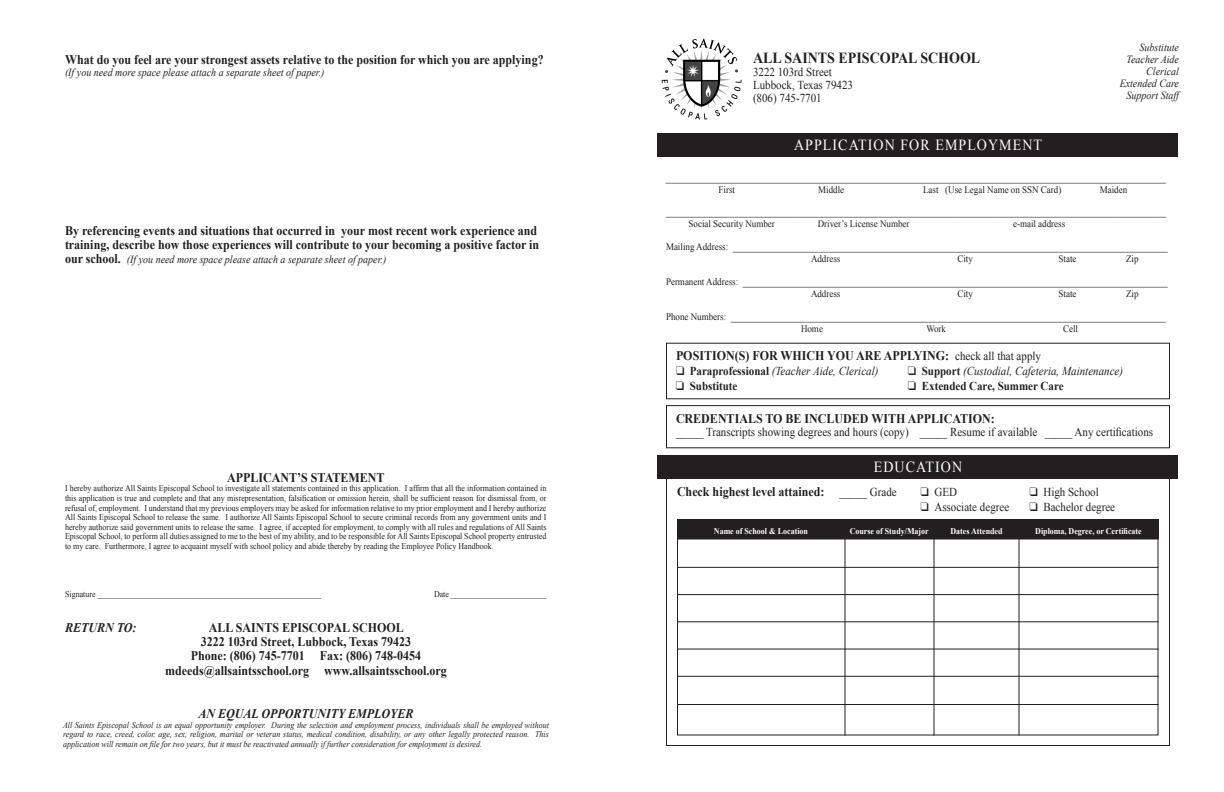
<style>
.page{position:relative;width:1224px;height:792px;background:#fff}
.page>*{position:absolute;margin:0;border:0;box-sizing:border-box;transform-origin:0 0}
.t1{font:15.4px "Times New Roman";letter-spacing:.075em;color:#fff;scale:.91 1}
.t2{font:700 15.4px "Times New Roman";color:#231f20;scale:.91 1}
.t3{font:700 13.2px/14.4px "Times New Roman";color:#231f20;scale:.91 1}
.t4{font:italic 700 13.2px "Times New Roman";color:#231f20;scale:.91 1}
.t5{font:12.1px/13.2px "Times New Roman";color:#231f20;scale:.91 1}
.t6{font:italic 12.1px "Times New Roman";color:#231f20;scale:.91 1}
.t7{font:700 12.1px "Times New Roman";color:#231f20;scale:.91 1}
.t8{font:11px "Times New Roman";color:#231f20;scale:.91 1}
.t9{font:italic 11px/12px "Times New Roman";color:#231f20;text-align:right;scale:.91 1}
.t10{font:9.9px "Times New Roman";color:#231f20;scale:.91 1}
.t11{font:8.8px/9.6px "Times New Roman";color:#231f20;text-align:justify;scale:.91 1}
.t12{font:italic 8.8px/9.6px "Times New Roman";color:#231f20;text-align:justify;scale:.91 1}
.t13{font:700 8.8px "Times New Roman";color:#fff;scale:.91 1}
.s1{font-weight:700;font-style:normal;font-size:13.2px}
.s2{font-size:9.9px}
.s3{font-weight:400;font-size:12.1px}
.s4{font-weight:700;font-style:normal}
</style>
<div class="page">
<img style="left:661px;top:38px;width:81px;height:82px">
<div style="left:658px;top:133px;width:520px;height:23px;background:#231f20"></div>
<div style="left:658px;top:455px;width:520px;height:24px;background:#231f20"></div>
<div style="left:677px;top:519px;width:481px;height:20px;background:#231f20"></div>
<div style="left:666px;top:405px;width:504px;height:43px;border:1px solid #231f20"></div>
<div style="left:666px;top:476px;width:504px;height:270px;border:1px solid #231f20"></div>
<div style="left:677px;top:519px;width:481px;height:217px;border:1px solid #231f20"></div>
<hr style="left:677px;top:538px;width:481px;height:1px;background:#231f20">
<hr style="left:845px;top:528px;width:1px;height:208px;background:#231f20">
<hr style="left:934px;top:528px;width:1px;height:208px;background:#231f20">
<hr style="left:1019px;top:528px;width:1px;height:208px;background:#231f20">
<hr style="left:677px;top:567px;width:481px;height:1px;background:#231f20">
<hr style="left:677px;top:594px;width:481px;height:1px;background:#231f20">
<hr style="left:677px;top:621px;width:481px;height:1px;background:#231f20">
<hr style="left:677px;top:649px;width:481px;height:1px;background:#231f20">
<hr style="left:677px;top:676px;width:481px;height:1px;background:#231f20">
<hr style="left:677px;top:704px;width:481px;height:1px;background:#231f20">
<h2 class="t3" style="left:65px;top:52px;width:528px">What do you feel are your strongest assets relative to the position for which you are applying?</h2>
<p class="t9" style="left:65px;top:66px;width:287px">(If you need more space please attach a separate sheet of paper.)</p>
<h2 class="t3" style="left:65px;top:223px;width:523px">By referencing events and situations that occurred in your most recent work experience and training, describe how those experiences will contribute to your becoming a positive factor in</h2>
<p class="t9" style="left:65px;top:253px;width:355px"><span class="s1">our school.</span> (If you need more space please attach a separate sheet of paper.)</p>
<h2 class="t3" style="left:227px;top:470px;width:174px">APPLICANT’S STATEMENT</h2>
<p class="t11" style="left:65px;top:483px;width:531px">I hereby authorize All Saints Episcopal School to investigate all statements contained in this application. I affirm that all the information contained in this application is true and complete and that any misrepresentation, falsification or omission herein, shall be sufficient reason for dismissal from, or refusal of, employment. I understand that my previous employers may be asked for information relative to my prior employment and I hereby authorize All Saints Episcopal School to release the same. I authorize All Saints Episcopal School to secure criminal records from any government units and I hereby authorize said government units to release the same. I agree, if accepted for employment, to comply with all rules and regulations of All Saints Episcopal School, to perform all duties assigned to me to the best of my ability, and to be responsible for All Saints Episcopal School property entrusted to my care. Furthermore, I agree to acquaint myself with school policy and abide thereby by reading the Employee Policy Handbook.</p>
<p class="t11" style="left:65px;top:589px;width:284px">Signature ________________________________________________________</p>
<p class="t11" style="left:434px;top:589px;width:125px">Date ________________________</p>
<h2 class="t4" style="left:65px;top:618px;width:80px">RETURN TO:</h2>
<h2 class="t3" style="left:165px;top:620px;width:311px;text-align:center">ALL SAINTS EPISCOPAL SCHOOL<br>3222 103rd Street, Lubbock, Texas 79423<br>Phone: (806) 745-7701 Fax: (806) 748-0454 mdeeds@allsaintsschool.org www.allsaintsschool.org</h2>
<h2 class="t4" style="left:199px;top:704px;width:238px">AN EQUAL OPPORTUNITY EMPLOYER</h2>
<p class="t12" style="left:63px;top:720px;width:536px">All Saints Episcopal School is an equal opportunity employer. During the selection and employment process, individuals shall be employed without regard to race, creed, color, age, sex, religion, marital or veteran status, medical condition, disability, or any other legally protected reason. This application will remain on file for two years, but it must be reactivated annually if further consideration for employment is desired.</p>
<h1 class="t2" style="left:753px;top:47px;width:251px">ALL SAINTS EPISCOPAL SCHOOL</h1>
<h3 class="t5" style="left:753px;top:65px;width:112px">3222 103rd Street<br>Lubbock, Texas 79423 (806) 745-7701</h3>
<h1 class="t1" style="left:794px;top:135px;width:274px">APPLICATION FOR EMPLOYMENT</h1>
<p class="t9" style="left:1120px;top:41px;width:67px">Substitute<br>Teacher Aide<br>Clerical<br>Extended Care<br>Support Staff</p>
<p class="t8" style="left:666px;top:169px;width:551px">____________________________________________________________________________________________________</p>
<p class="t10" style="left:718px;top:183px;width:20px">First</p>
<p class="t10" style="left:818px;top:183px;width:30px">Middle</p>
<p class="t10" style="left:923px;top:183px;width:154px">Last (Use Legal Name on SSN Card)</p>
<p class="t10" style="left:1100px;top:183px;width:32px">Maiden</p>
<p class="t8" style="left:666px;top:204px;width:551px">____________________________________________________________________________________________________</p>
<p class="t10" style="left:688px;top:217px;width:97px">Social Security Number</p>
<p class="t10" style="left:818px;top:217px;width:102px">Driver’s License Number</p>
<p class="t10" style="left:1013px;top:217px;width:59px">e-mail address</p>
<p class="t8" style="left:666px;top:239px;width:553px"><span class="s2">Mailing Address:</span> _______________________________________________________________________________________</p>
<p class="t10" style="left:811px;top:252px;width:34px">Address</p>
<p class="t10" style="left:957px;top:252px;width:19px">City</p>
<p class="t10" style="left:1058px;top:252px;width:21px">State</p>
<p class="t10" style="left:1126px;top:252px;width:15px">Zip</p>
<p class="t8" style="left:666px;top:274px;width:553px"><span class="s2">Permanent Address:</span> _____________________________________________________________________________________</p>
<p class="t10" style="left:811px;top:287px;width:34px">Address</p>
<p class="t10" style="left:957px;top:287px;width:19px">City</p>
<p class="t10" style="left:1058px;top:287px;width:21px">State</p>
<p class="t10" style="left:1126px;top:287px;width:15px">Zip</p>
<p class="t8" style="left:666px;top:309px;width:551px"><span class="s2">Phone Numbers:</span> _______________________________________________________________________________________</p>
<p class="t10" style="left:801px;top:322px;width:26px">Home</p>
<p class="t10" style="left:926px;top:322px;width:23px">Work</p>
<p class="t10" style="left:1063px;top:322px;width:18px">Cell</p>
<h2 class="t3" style="left:676px;top:348px;width:403px">POSITION(S) FOR WHICH YOU ARE APPLYING: <span class="s3">check all that apply</span></h2>
<h3 class="t6" style="left:676px;top:362px;width:224px">❑ <span class="s4">Paraprofessional</span> (Teacher Aide, Clerical)</h3>
<h3 class="t6" style="left:908px;top:362px;width:238px">❑ <span class="s4">Support</span> (Custodial, Cafeteria, Maintenance)</h3>
<h3 class="t7" style="left:676px;top:377px;width:69px">❑ Substitute</h3>
<h3 class="t7" style="left:908px;top:377px;width:173px">❑ Extended Care, Summer Care</h3>
<h2 class="t3" style="left:676px;top:411px;width:352px">CREDENTIALS TO BE INCLUDED WITH APPLICATION:</h2>
<h3 class="t5" style="left:676px;top:426px;width:526px">_____ Transcripts showing degrees and hours (copy) _____ Resume if available _____ Any certifications</h3>
<h1 class="t1" style="left:874px;top:457px;width:99px">EDUCATION</h1>
<h2 class="t3" style="left:677px;top:484px;width:243px">Check highest level attained: <span class="s3">_____ Grade</span></h2>
<h3 class="t5" style="left:921px;top:485px;width:42px">❑ GED</h3>
<h3 class="t5" style="left:1030px;top:485px;width:77px">❑ High School</h3>
<h3 class="t5" style="left:921px;top:500px;width:99px">❑ Associate degree</h3>
<h3 class="t5" style="left:1030px;top:500px;width:96px">❑ Bachelor degree</h3>
<p class="t13" style="left:714px;top:525px;width:105px">Name of School &amp; Location</p>
<p class="t13" style="left:850px;top:525px;width:88px">Course of Study/Major</p>
<p class="t13" style="left:950px;top:525px;width:59px">Dates Attended</p>
<p class="t13" style="left:1035px;top:525px;width:119px">Diploma, Degree, or Certificate</p>
</div>
